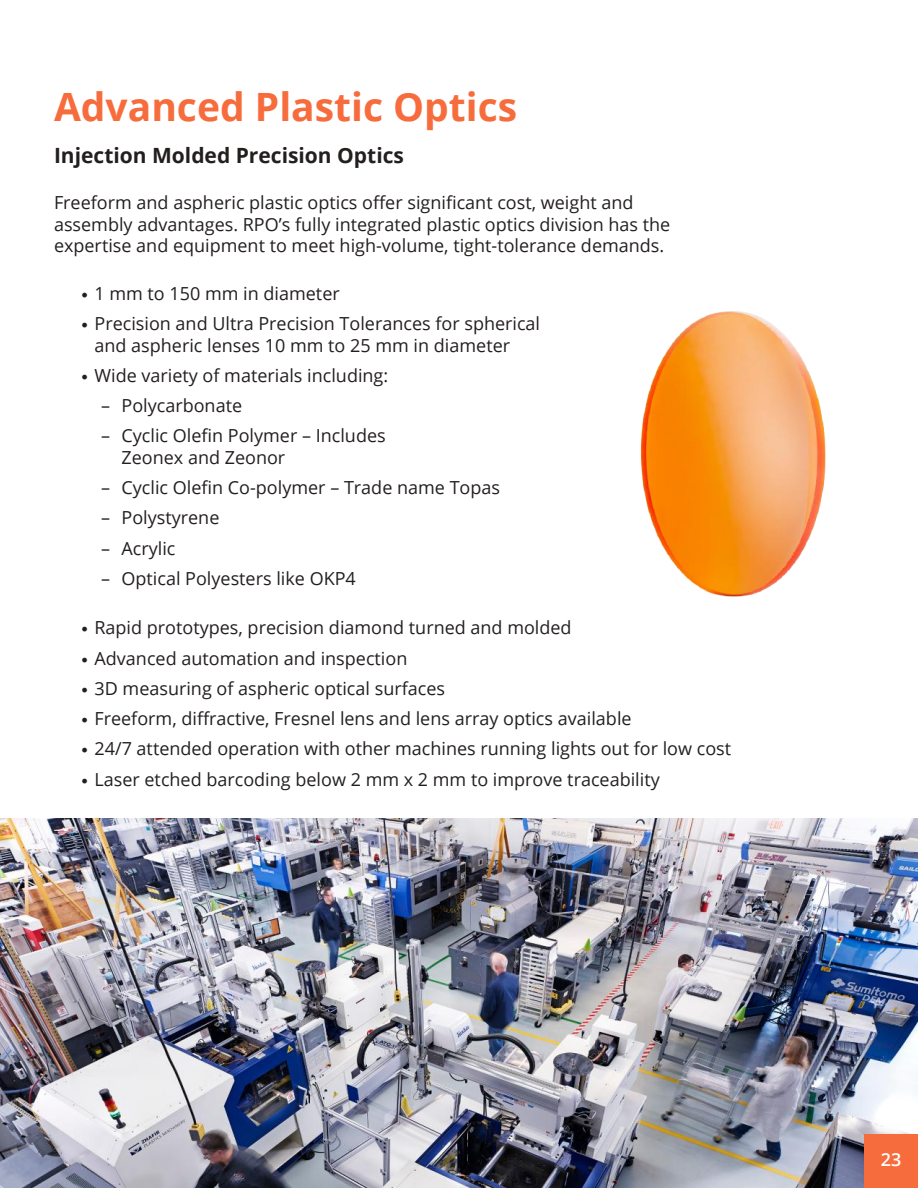
<style>
.page{position:relative;width:918px;height:1188px;background:#fff}
.page>*{position:absolute;margin:0;border:0;box-sizing:border-box;transform-origin:0 0}
.t1{font:700 39px "Open Sans";color:#f76c3c}
.t2{font:700 21px "Open Sans";color:#241f1f}
.t3{font:18px/21.6px "Open Sans";color:#241f1f}
.t4{font:600 18px "Open Sans";color:#fff}
.s1{font-family:"All Round Gothic"}
</style>
<div class="page">
<img style="left:0;top:819px;width:918px;height:369px">
<img style="left:640px;top:311px;width:186px;height:286px">
<div style="left:864px;top:1135px;width:54px;height:53px;background:#f76c3c"></div>
<h1 class="t1" style="left:54px;top:79px;width:465px">Advanced Plastic Optics</h1>
<p class="t2" style="left:54px;top:140px;width:351px">Injection Molded Precision Optics</p>
<p class="t3" style="left:54px;top:191px;width:618px">Freeform and aspheric plastic optics offer significant cost, weight and assembly advantages. RPO’s fully integrated plastic optics division has the expertise and equipment to meet high-volume, tight-tolerance demands.</p>
<p class="t3" style="left:81px;top:282px;width:260px"><span class="s1">•</span> 1 mm to 150 mm in diameter</p>
<p class="t3" style="left:94px;top:312px;width:447px;text-indent:-14px"><span class="s1">•</span> Precision and Ultra Precision Tolerances for spherical and aspheric lenses 10 mm to 25 mm in diameter</p>
<p class="t3" style="left:81px;top:364px;width:309px"><span class="s1">•</span> Wide variety of materials including:</p>
<p class="t3" style="left:101px;top:394px;width:142px">– Polycarbonate</p>
<p class="t3" style="left:122px;top:424px;width:266px;text-indent:-20px">– Cyclic Olefin Polymer – Includes<br>Zeonex and Zeonor</p>
<p class="t3" style="left:101px;top:476px;width:400px">– Cyclic Olefin Co-polymer – Trade name Topas</p>
<p class="t3" style="left:101px;top:507px;width:120px">– Polystyrene</p>
<p class="t3" style="left:101px;top:537px;width:76px">– Acrylic</p>
<p class="t3" style="left:101px;top:567px;width:256px">– Optical Polyesters like OKP4</p>
<p class="t3" style="left:81px;top:617px;width:492px"><span class="s1">•</span> Rapid prototypes, precision diamond turned and molded</p>
<p class="t3" style="left:81px;top:647px;width:328px"><span class="s1">•</span> Advanced automation and inspection</p>
<p class="t3" style="left:81px;top:677px;width:366px"><span class="s1">•</span> 3D measuring of aspheric optical surfaces</p>
<p class="t3" style="left:81px;top:707px;width:552px"><span class="s1">•</span> Freeform, diffractive, Fresnel lens and lens array optics available</p>
<p class="t3" style="left:81px;top:738px;width:652px"><span class="s1">•</span> 24/7 attended operation with other machines running lights out for low cost</p>
<p class="t3" style="left:81px;top:768px;width:580px"><span class="s1">•</span> Laser etched barcoding below 2 mm x 2 mm to improve traceability</p>
<p class="t4" style="left:881px;top:1147px;width:22px">23</p>
</div>
